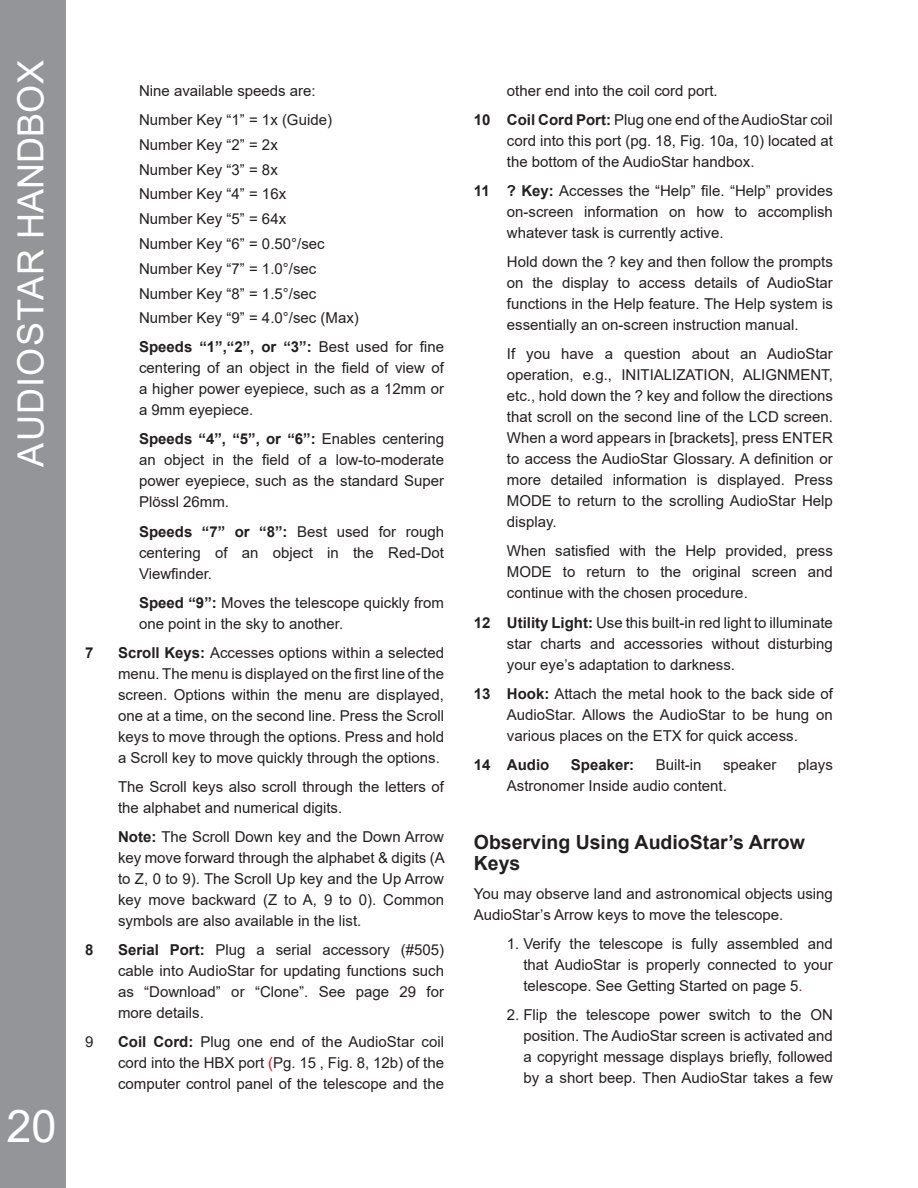
<style>
.page{position:relative;width:918px;height:1188px;background:#fff}
.page>*{position:absolute;margin:0;border:0;box-sizing:border-box;transform-origin:0 0}
.t1{font:45px "Arial";color:#fff}
.t2{font:36px "Arial";letter-spacing:.015em;color:#fff}
.Basic_NO_indent{font:700 19.5px/21px "Arial";color:#231f20}
.Indents_with_numbers{font:15px/21px "Arial";color:#231f20;text-align:justify}
.Basic_NO_indent-2{font:15px/21px "Arial";color:#231f20}
.t3{font:700 15px "Arial";color:#231f20}
.s1{font-weight:700}
.s2{color:#c71329}
</style>
<div class="page">
<div style="left:0;top:0;width:66px;height:1188px;background:#939598"></div>
<p class="t2" style="left:6px;top:467px;width:408px;rotate:-90deg">AUDIOSTAR HANDBOX</p>
<p class="t1" style="left:6px;top:1096px;width:52px">20</p>
<p class="Indents_with_numbers" style="left:139px;top:80px;width:178px">Nine available speeds are:</p>
<p class="Indents_with_numbers" style="left:139px;top:109px;width:194px">Number Key “1” = 1x (Guide)</p>
<p class="Indents_with_numbers" style="left:139px;top:134px;width:140px">Number Key “2” = 2x</p>
<p class="Indents_with_numbers" style="left:139px;top:159px;width:140px">Number Key “3” = 8x</p>
<p class="Indents_with_numbers" style="left:139px;top:184px;width:149px">Number Key “4” = 16x</p>
<p class="Indents_with_numbers" style="left:139px;top:208px;width:149px">Number Key “5” = 64x</p>
<p class="Indents_with_numbers" style="left:139px;top:233px;width:187px">Number Key “6” = 0.50°/sec</p>
<p class="Indents_with_numbers" style="left:139px;top:258px;width:179px">Number Key “7” = 1.0°/sec</p>
<p class="Indents_with_numbers" style="left:139px;top:283px;width:179px">Number Key “8” = 1.5°/sec</p>
<p class="Indents_with_numbers" style="left:139px;top:307px;width:221px">Number Key “9” = 4.0°/sec (Max)</p>
<p class="Indents_with_numbers" style="left:139px;top:337px;width:307px"><span class="s1">Speeds “1”,“2”, or “3”:</span> Best used for fine centering of an object in the field of view of a higher power eyepiece, such as a 12mm or a 9mm eyepiece.</p>
<p class="Indents_with_numbers" style="left:139px;top:429px;width:307px"><span class="s1">Speeds “4”, “5”, or “6”:</span> Enables centering an object in the field of a low-to-moderate power eyepiece, such as the standard Super Plössl 26mm.</p>
<p class="Indents_with_numbers" style="left:139px;top:521px;width:307px"><span class="s1">Speeds “7” or “8”:</span> Best used for rough centering of an object in the Red-Dot Viewfinder.</p>
<p class="Indents_with_numbers" style="left:139px;top:592px;width:307px"><span class="s1">Speed “9”:</span> Moves the telescope quickly from one point in the sky to another.</p>
<p class="Indents_with_numbers" style="left:118px;top:642px;width:328px"><span class="s1">Scroll Keys:</span> Accesses options within a selected menu. The menu is displayed on the first line of the screen. Options within the menu are displayed, one at a time, on the second line. Press the Scroll keys to move through the options. Press and hold a Scroll key to move quickly through the options.</p>
<p class="Indents_with_numbers" style="left:118px;top:776px;width:328px">The Scroll keys also scroll through the letters of the alphabet and numerical digits.</p>
<p class="Indents_with_numbers" style="left:118px;top:826px;width:328px"><span class="s1">Note:</span> The Scroll Down key and the Down Arrow key move forward through the alphabet &amp; digits (A to Z, 0 to 9). The Scroll Up key and the Up Arrow key move backward (Z to A, 9 to 0). Common symbols are also available in the list.</p>
<p class="Indents_with_numbers" style="left:118px;top:939px;width:328px"><span class="s1">Serial Port:</span> Plug a serial accessory (#505) cable into AudioStar for updating functions such as “Download” or “Clone”. See page 29 for more details.</p>
<p class="Indents_with_numbers" style="left:85px;top:1031px;width:10px">9</p>
<p class="Indents_with_numbers" style="left:118px;top:1031px;width:328px"><span class="s1">Coil Cord:</span> Plug one end of the AudioStar coil cord into the HBX port <span class="s2">(</span>Pg. 15 , Fig. 8, 12b) of the computer control panel of the telescope and the</p>
<p class="Indents_with_numbers" style="left:507px;top:80px;width:212px">other end into the coil cord port.</p>
<p class="Indents_with_numbers" style="left:507px;top:109px;width:328px;text-indent:-33px"><span class="s1">10 Coil Cord Port:</span> Plug one end of the AudioStar coil cord into this port (pg. 18, Fig. 10a, 10) located at the bottom of the AudioStar handbox.</p>
<p class="Indents_with_numbers" style="left:507px;top:180px;width:328px;text-indent:-33px"><span class="s1">11 ? Key:</span> Accesses the “Help” file. “Help” provides on-screen information on how to accomplish whatever task is currently active.</p>
<p class="Indents_with_numbers" style="left:507px;top:251px;width:328px">Hold down the ? key and then follow the prompts on the display to access details of AudioStar functions in the Help feature. The Help system is essentially an on-screen instruction manual.</p>
<p class="Indents_with_numbers" style="left:507px;top:343px;width:328px">If you have a question about an AudioStar operation, e.g., INITIALIZATION, ALIGNMENT, etc., hold down the ? key and follow the directions that scroll on the second line of the LCD screen.<br>When a word appears in [brackets], press ENTER to access the AudioStar Glossary. A definition or more detailed information is displayed. Press MODE to return to the scrolling AudioStar Help display.</p>
<p class="Indents_with_numbers" style="left:507px;top:541px;width:328px">When satisfied with the Help provided, press MODE to return to the original screen and continue with the chosen procedure.</p>
<p class="Indents_with_numbers" style="left:507px;top:612px;width:328px;text-indent:-33px"><span class="s1">12 Utility Light:</span> Use this built-in red light to illuminate star charts and accessories without disturbing your eye’s adaptation to darkness.</p>
<p class="Indents_with_numbers" style="left:507px;top:683px;width:328px;text-indent:-33px"><span class="s1">13 Hook:</span> Attach the metal hook to the back side of AudioStar. Allows the AudioStar to be hung on various places on the ETX for quick access.</p>
<p class="t3" style="left:474px;top:754px;width:77px">14 Audio</p>
<p class="t3" style="left:571px;top:754px;width:65px">Speaker:</p>
<p class="Indents_with_numbers" style="left:656px;top:754px;width:47px">Built-in</p>
<p class="Indents_with_numbers" style="left:723px;top:754px;width:55px">speaker</p>
<p class="Indents_with_numbers" style="left:798px;top:754px;width:37px">plays</p>
<p class="Indents_with_numbers" style="left:507px;top:775px;width:222px">Astronomer Inside audio content.</p>
<p class="Basic_NO_indent" style="left:474px;top:832px;width:333px">Observing Using AudioStar’s Arrow<br>Keys</p>
<p class="Basic_NO_indent-2" style="left:474px;top:883px;width:361px">You may observe land and astronomical objects using<br>AudioStar’s Arrow keys to move the telescope.</p>
<p class="Indents_with_numbers" style="left:523px;top:933px;width:311px;text-indent:-16px">1. Verify the telescope is fully assembled and that AudioStar is properly connected to your telescope. See Getting Started on page 5<span class="s2">.</span></p>
<p class="Indents_with_numbers" style="left:523px;top:1004px;width:311px;text-indent:-16px">2. Flip the telescope power switch to the ON position. The AudioStar screen is activated and a copyright message displays briefly, followed by a short beep. Then AudioStar takes a few</p>
</div>
